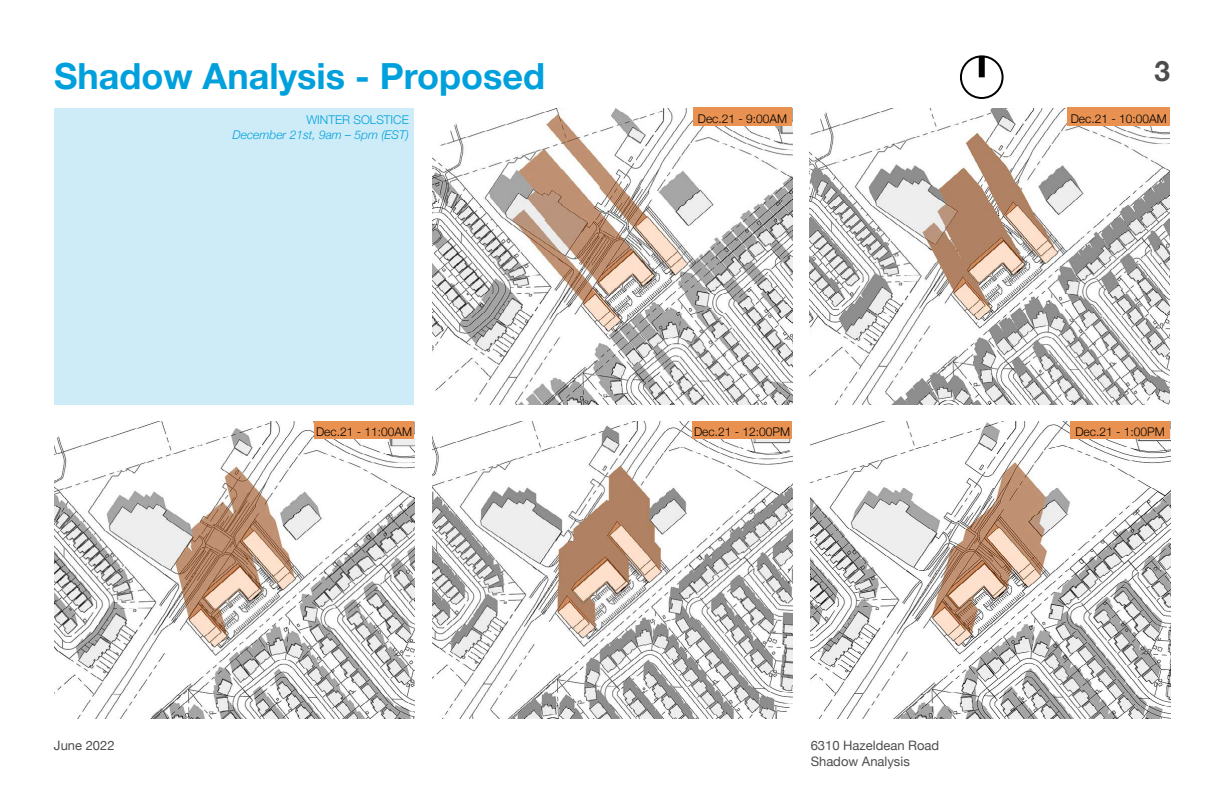
<style>
.page{position:relative;width:1224px;height:792px;background:#fff}
.page>*{position:absolute;margin:0;border:0;box-sizing:border-box;transform-origin:0 0}
.t1{font:700 36px "Helvetica Neue";color:#00a0dc}
.t2{font:700 28px "Helvetica Neue";color:#4d4d4f}
.t3{font:13px/15.6px "Helvetica Neue";color:#4d4d4f}
.t4{font:300 12px "Helvetica Neue";color:#000}
.t5{font:italic 300 12px "Helvetica Neue";color:#00a0dc}
.t6{font:300 12px "Helvetica Neue";color:#00a0dc}
</style>
<div class="page">
<div style="left:54px;top:108px;width:360px;height:297px;background:#cdecf8"></div>
<img style="left:432px;top:108px;width:360px;height:297px">
<img style="left:810px;top:108px;width:360px;height:297px">
<img style="left:54px;top:422px;width:360px;height:297px">
<img style="left:432px;top:421px;width:360px;height:297px">
<img style="left:810px;top:421px;width:360px;height:297px">
<div style="left:693px;top:108px;width:99px;height:18px;background:#e99151"></div>
<div style="left:314px;top:421px;width:100px;height:18px;background:#e99151"></div>
<div style="left:692px;top:421px;width:100px;height:18px;background:#e99151"></div>
<div style="left:1070px;top:421px;width:100px;height:18px;background:#e99151"></div>
<div style="left:1067px;top:108px;width:103px;height:18px;background:#e99151"></div>
<div style="left:960px;top:55px;width:44px;height:44px;border:2px solid #000;border-radius:50%"></div>
<div style="left:979px;top:56px;width:6px;height:21px;background:#000"></div>
<h1 class="t1" style="left:54px;top:63px;width:493px">Shadow Analysis - Proposed</h1>
<h2 class="t2" style="left:1154px;top:61px;width:17px">3</h2>
<p class="t6" style="left:306px;top:115px;width:104px">WINTER SOLSTICE</p>
<p class="t4" style="left:1071px;top:114px;width:98px">Dec.21 - 10:00AM</p>
<p class="t5" style="left:233px;top:130px;width:178px">December 21st, 9am – 5pm (EST)</p>
<p class="t4" style="left:698px;top:114px;width:91px">Dec.21 - 9:00AM</p>
<p class="t4" style="left:316px;top:428px;width:98px">Dec.21 - 11:00AM</p>
<p class="t4" style="left:694px;top:428px;width:98px">Dec.21 - 12:00PM</p>
<p class="t4" style="left:1075px;top:428px;width:91px">Dec.21 - 1:00PM</p>
<p class="t3" style="left:54px;top:739px;width:62px">June 2022</p>
<p class="t3" style="left:811px;top:739px;width:130px">6310 Hazeldean Road<br>Shadow Analysis</p>
</div>
